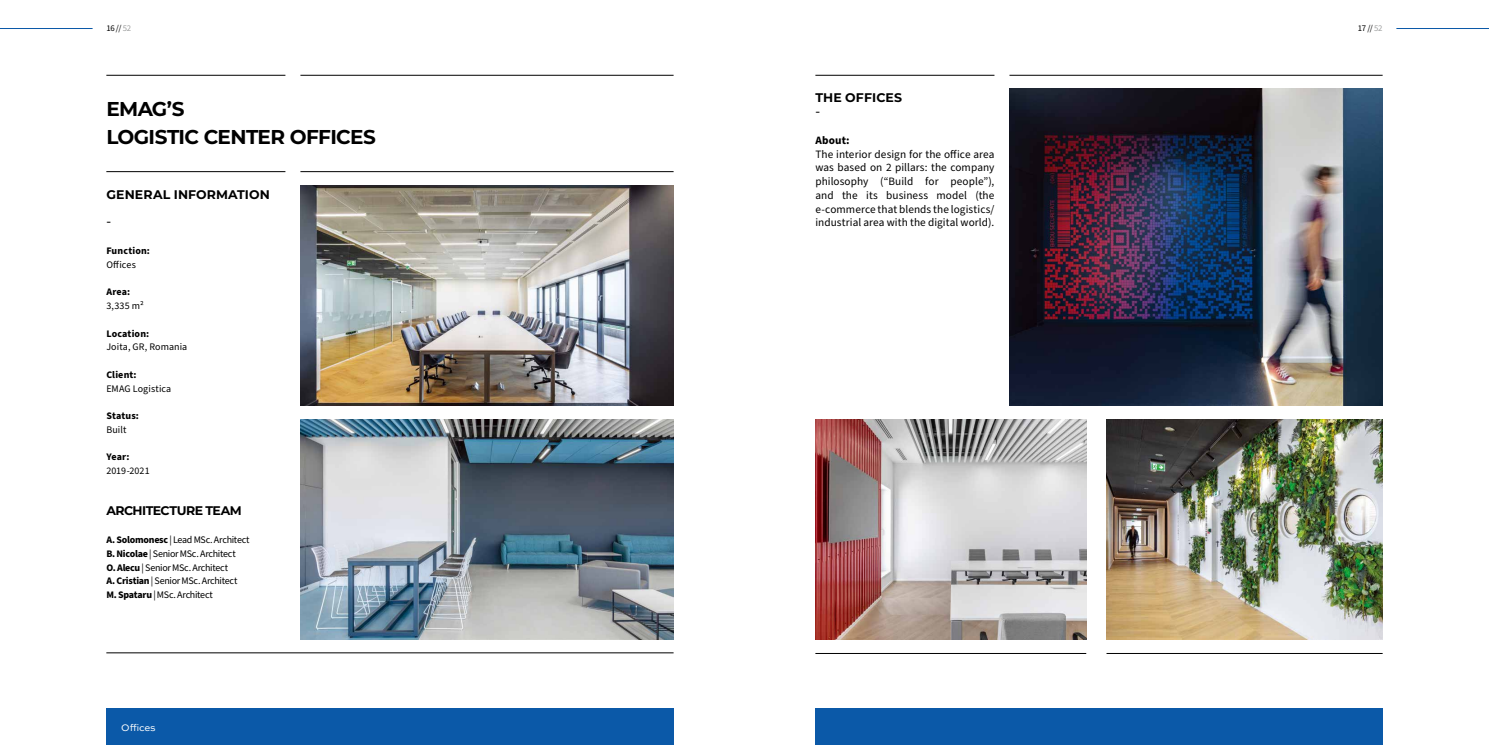
<style>
.page{position:relative;width:1489px;height:745px;background:#fff}
.page>*{position:absolute;margin:0;border:0;box-sizing:border-box;transform-origin:0 0}
.t1{font:700 20px/27.5px "Montserrat";letter-spacing:-.03em;color:#000}
.t2{font:15px "Source Sans Pro";color:#000}
.t3{font:700 12.5px "Montserrat";letter-spacing:.005em;color:#000}
.t4{font:700 12.5px "Montserrat";letter-spacing:-.045em;color:#000}
.t5{font:11.25px/13.8px "Source Sans Pro";letter-spacing:.005em;color:#000;text-align:justify}
.t6{font:700 11.25px "Source Sans Pro";letter-spacing:.015em;color:#000}
.t7{font:10px/13.8px "Source Sans Pro";letter-spacing:-.015em;color:#000}
.t8{font:700 10px "Source Sans Pro";letter-spacing:.015em;color:#000}
.t9{font:10px "Source Sans Pro";letter-spacing:.01em;color:#000}
.t10{font:10px "Sweet Sans Pro";color:#fff}
.t11{font:8.75px "Source Sans Pro";letter-spacing:-.025em;color:#000}
.s1{color:#9fa0a0}
.s2{font-weight:700}
</style>
<div class="page">
<hr style="left:1396px;top:28px;width:92px;height:1px;background:#0b59a8">
<hr style="left:0;top:28px;width:93px;height:1px;background:#0b59a8">
<div style="left:106px;top:707px;width:567px;height:37px;background:#0b59a8"></div>
<div style="left:815px;top:707px;width:567px;height:37px;background:#0b59a8"></div>
<hr style="left:1009px;top:75px;width:373px;height:1px;background:#000">
<hr style="left:815px;top:75px;width:179px;height:1px;background:#000">
<img style="left:300px;top:185px;width:373px;height:220px">
<img style="left:300px;top:419px;width:373px;height:220px">
<hr style="left:300px;top:171px;width:373px;height:1px;background:#000">
<hr style="left:106px;top:75px;width:179px;height:1px;background:#000">
<hr style="left:300px;top:75px;width:373px;height:1px;background:#000">
<hr style="left:106px;top:652px;width:567px;height:1px;background:#000">
<hr style="left:106px;top:171px;width:179px;height:1px;background:#000">
<img style="left:1009px;top:89px;width:373px;height:316px">
<img style="left:1106px;top:419px;width:276px;height:220px">
<img style="left:815px;top:419px;width:271px;height:220px">
<hr style="left:815px;top:652px;width:271px;height:1px;background:#000">
<hr style="left:1106px;top:652px;width:276px;height:1px;background:#000">
<p class="t11" style="left:106px;top:22px;width:26px">16 // <span class="s1">52</span></p>
<p class="t11" style="left:1357px;top:22px;width:26px">17 // <span class="s1">52</span></p>
<h1 class="t1" style="left:106px;top:94px;width:271px">EMAG’S<br>LOGISTIC CENTER OFFICES</h1>
<p class="t3" style="left:106px;top:185px;width:165px">GENERAL INFORMATION</p>
<h2 class="t2" style="left:106px;top:211px;width:6px">-</h2>
<p class="t8" style="left:106px;top:244px;width:45px">Function:</p>
<p class="t7" style="left:106px;top:257px;width:31px">Offices</p>
<p class="t8" style="left:106px;top:285px;width:25px">Area:</p>
<p class="t7" style="left:106px;top:299px;width:39px">3,335 m²</p>
<p class="t8" style="left:106px;top:326px;width:44px">Location:</p>
<p class="t9" style="left:106px;top:340px;width:82px">Joita, GR, Romania</p>
<p class="t8" style="left:106px;top:367px;width:32px">Client:</p>
<p class="t9" style="left:106px;top:381px;width:66px">EMAG Logistica</p>
<p class="t8" style="left:106px;top:409px;width:34px">Status:</p>
<p class="t7" style="left:106px;top:422px;width:22px">Built</p>
<p class="t8" style="left:106px;top:450px;width:25px">Year:</p>
<p class="t7" style="left:106px;top:464px;width:45px">2019-2021</p>
<p class="t4" style="left:106px;top:501px;width:137px">ARCHITECTURE TEAM</p>
<p class="t7" style="left:106px;top:532px;width:145px"><span class="s2">A. Solomonesc</span> | Lead MSc. Architect<br><span class="s2">B. Nicolae</span> | Senior MSc. Architect<br><span class="s2">O. Alecu</span> | Senior MSc. Architect<br><span class="s2">A. Cristian</span> | Senior MSc. Architect<br><span class="s2">M. Spataru</span> | MSc. Architect</p>
<p class="t10" style="left:121px;top:720px;width:36px">Offices</p>
<p class="t3" style="left:815px;top:89px;width:88px">THE OFFICES</p>
<h2 class="t2" style="left:815px;top:101px;width:6px">-</h2>
<p class="t6" style="left:815px;top:132px;width:36px">About:</p>
<p class="t5" style="left:815px;top:147px;width:180px">The interior design for the office area was based on 2 pillars: the company philosophy (“Build for people”), and the its business model (the e-commerce that blends the logistics/ industrial area with the digital world).</p>
</div>
